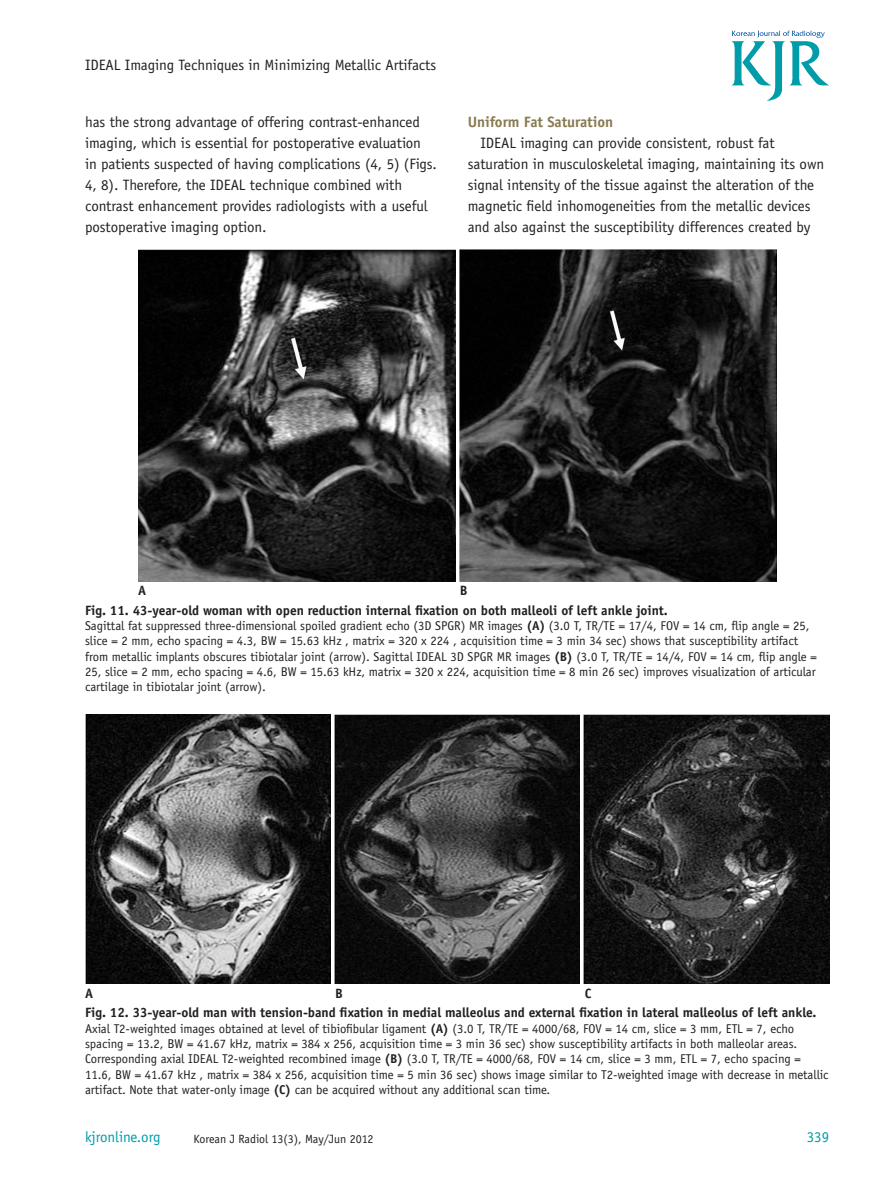
<style>
.page{position:relative;width:893px;height:1191px;background:#fff}
.page>*{position:absolute;margin:0;border:0;box-sizing:border-box;transform-origin:0 0}
.본문{font:15px/21px "Officina Sans Std";letter-spacing:-.005em;color:#231f20}
._1_제목{font:700 15px "Officina Sans Std";letter-spacing:-.005em;color:#887a51}
.t1{font:15px "Officina Sans Std";letter-spacing:-.005em;color:#009caa}
.그림제목{font:700 13.5px "Officina Sans Std";letter-spacing:-.005em;color:#231f20}
.그림제목1{font:12.75px/15.3px "Officina Sans Std";letter-spacing:-.005em;color:#231f20}
.t2{font:12px "Officina Sans Std";letter-spacing:-.005em;color:#231f20}
.s1{font-weight:700}
</style>
<div class="page">
<svg style="left:732px;top:31px;width:97px;height:70px"></svg>
<img style="left:138px;top:250px;width:317px;height:331px">
<img style="left:459px;top:250px;width:317px;height:331px">
<img style="left:85px;top:714px;width:245px;height:269px">
<img style="left:334px;top:714px;width:246px;height:269px">
<img style="left:584px;top:714px;width:245px;height:269px">
<p class="본문" style="left:85px;top:54px;width:353px">IDEAL Imaging Techniques in Minimizing Metallic Artifacts</p>
<p class="본문" style="left:85px;top:112px;width:353px">has the strong advantage of offering contrast-enhanced imaging, which is essential for postoperative evaluation<br>in patients suspected of having complications (4, 5) (Figs.<br>4, 8). Therefore, the IDEAL technique combined with contrast enhancement provides radiologists with a useful postoperative imaging option.</p>
<p class="_1_제목" style="left:468px;top:113px;width:147px">Uniform Fat Saturation</p>
<p class="본문" style="left:468px;top:133px;width:358px;text-indent:13px">IDEAL imaging can provide consistent, robust fat saturation in musculoskeletal imaging, maintaining its own signal intensity of the tissue against the alteration of the magnetic field inhomogeneities from the metallic devices and also against the susceptibility differences created by</p>
<p class="그림제목" style="left:138px;top:582px;width:10px">A</p>
<p class="그림제목" style="left:460px;top:582px;width:9px">B</p>
<p class="그림제목" style="left:85px;top:601px;width:584px">Fig. 11. 43-year-old woman with open reduction internal fixation on both malleoli of left ankle joint.</p>
<p class="그림제목1" style="left:85px;top:618px;width:733px">Sagittal fat suppressed three-dimensional spoiled gradient echo (3D SPGR) MR images <span class="s1">(A)</span> (3.0 T, TR/TE = 17/4, FOV = 14 cm, flip angle = 25, slice = 2 mm, echo spacing = 4.3, BW = 15.63 kHz , matrix = 320 x 224 , acquisition time = 3 min 34 sec) shows that susceptibility artifact from metallic implants obscures tibiotalar joint (arrow). Sagittal IDEAL 3D SPGR MR images <span class="s1">(B)</span> (3.0 T, TR/TE = 14/4, FOV = 14 cm, flip angle = 25, slice = 2 mm, echo spacing = 4.6, BW = 15.63 kHz, matrix = 320 x 224, acquisition time = 8 min 26 sec) improves visualization of articular cartilage in tibiotalar joint (arrow).</p>
<p class="그림제목" style="left:85px;top:984px;width:10px">A</p>
<p class="그림제목" style="left:335px;top:984px;width:9px">B</p>
<p class="그림제목" style="left:585px;top:984px;width:8px">C</p>
<p class="그림제목" style="left:85px;top:1004px;width:733px">Fig. 12. 33-year-old man with tension-band fixation in medial malleolus and external fixation in lateral malleolus of left ankle.</p>
<p class="그림제목1" style="left:85px;top:1020px;width:745px">Axial T2-weighted images obtained at level of tibiofibular ligament <span class="s1">(A)</span> (3.0 T, TR/TE = 4000/68, FOV = 14 cm, slice = 3 mm, ETL = 7, echo spacing = 13.2, BW = 41.67 kHz, matrix = 384 x 256, acquisition time = 3 min 36 sec) show susceptibility artifacts in both malleolar areas.<br>Corresponding axial IDEAL T2-weighted recombined image <span class="s1">(B)</span> (3.0 T, TR/TE = 4000/68, FOV = 14 cm, slice = 3 mm, ETL = 7, echo spacing = 11.6, BW = 41.67 kHz , matrix = 384 x 256, acquisition time = 5 min 36 sec) shows image similar to T2-weighted image with decrease in metallic artifact. Note that water-only image <span class="s1">(C)</span> can be acquired without any additional scan time.</p>
<p class="t1" style="left:85px;top:1128px;width:77px">kjronline.org</p>
<p class="t2" style="left:194px;top:1132px;width:181px">Korean J Radiol 13(3), May/Jun 2012</p>
<p class="t1" style="left:807px;top:1128px;width:24px">339</p>
</div>
